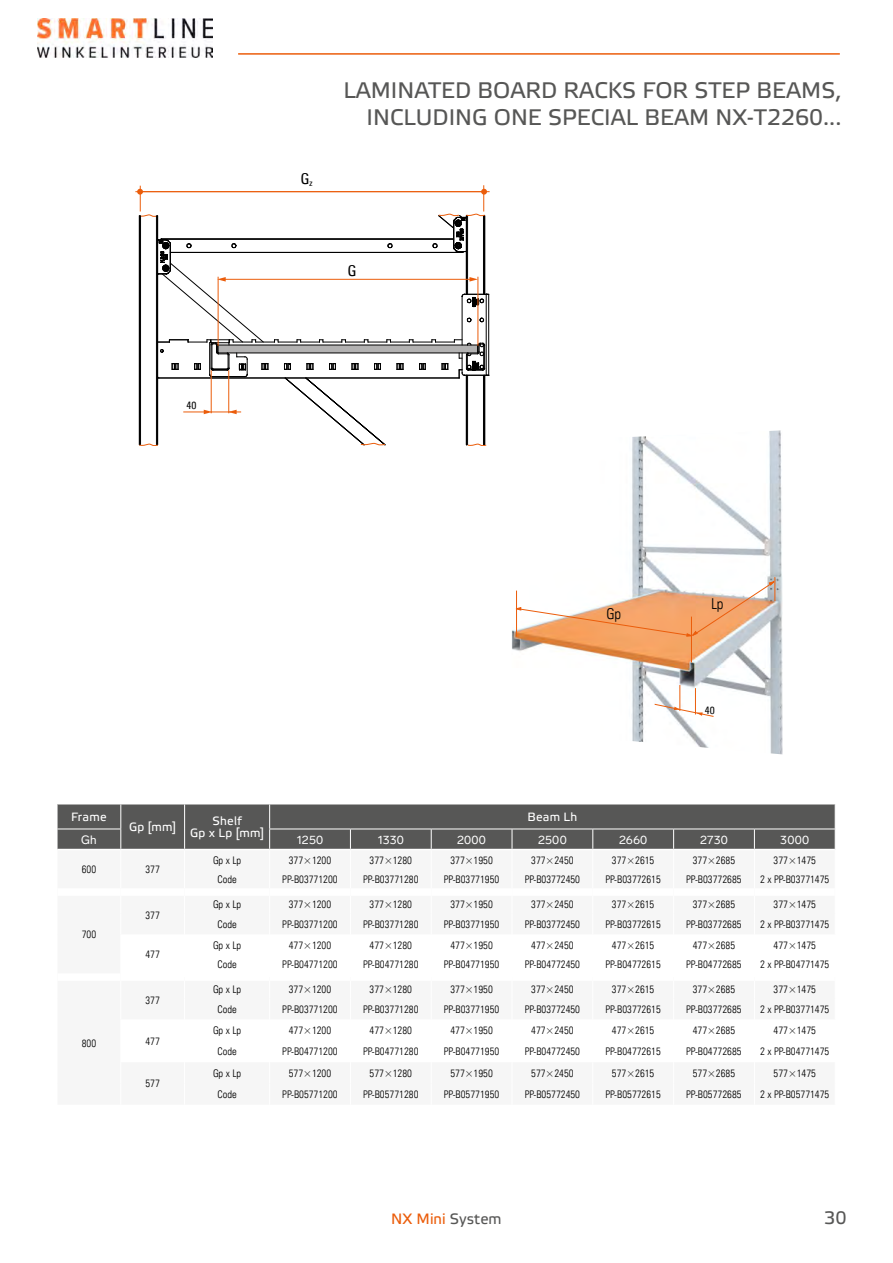
<style>
.page{position:relative;width:893px;height:1263px;background:#fff}
.page>*{position:absolute;margin:0;border:0;box-sizing:border-box;transform-origin:0 0}
.t1{font:22.5px/27px "Etelka Text";color:#575756;text-align:right}
.t2{font:18px "Etelka Text";color:#575756}
.t3{font:15px "Etelka Text";color:#eb5d0b}
.t4{font:15px "Zurich Lt Cn EU";color:#000}
.t5{font:15px "Zurich Cn EU";color:#000}
.t6{font:12px/12px "Etelka Text";letter-spacing:.02em;color:#fff;text-align:center}
.t7{font:12px "Lab Grotesque";letter-spacing:.01em;color:#fff}
.t8{font:10.5px "Zurich Lt Cn EU";color:#000}
.t9{font:10.5px "Zurich Cn EU";color:#000}
.s1{color:#575756}
</style>
<div class="page">
<hr style="left:238px;top:53px;width:602px;height:2px;background:#eb5d0b">
<img style="left:512px;top:430px;width:270px;height:324px">
<svg style="left:654px;top:685px;width:60px;height:32px"></svg>
<hr style="left:691px;top:617px;width:1px;height:45px;background:#eb5d0b">
<svg style="left:515px;top:577px;width:261px;height:60px"></svg>
<hr style="left:135px;top:191px;width:355px;height:1px;background:#eb5d0b">
<svg style="left:137px;top:185px;width:353px;height:261px"></svg>
<svg style="left:57px;top:804px;width:779px;height:45px;background:#5c5c5b"></svg>
<hr style="left:57px;top:829px;width:64px;height:1px;background:#fff">
<hr style="left:269px;top:829px;width:81px;height:1px;background:#fff">
<hr style="left:350px;top:829px;width:81px;height:1px;background:#fff">
<hr style="left:431px;top:829px;width:81px;height:1px;background:#fff">
<hr style="left:512px;top:829px;width:81px;height:1px;background:#fff">
<hr style="left:593px;top:829px;width:81px;height:1px;background:#fff">
<hr style="left:674px;top:829px;width:80px;height:1px;background:#fff">
<hr style="left:754px;top:829px;width:82px;height:1px;background:#fff">
<img style="left:37px;top:18px;width:175px;height:39px">
<p class="t9" style="left:186px;top:399px;width:12px">40</p>
<h3 class="t5" style="left:301px;top:170px;width:13px">G<sub>z</sub></h3>
<h1 class="t1" style="left:343px;top:77px;width:500px">LAMINATED BOARD RACKS FOR STEP BEAMS,<br>INCLUDING ONE SPECIAL BEAM NX-T2260...</h1>
<h3 class="t5" style="left:348px;top:261px;width:10px">G</h3>
<h3 class="t4" style="left:606px;top:604px;width:16px">Gp</h3>
<h3 class="t4" style="left:711px;top:595px;width:14px">Lp</h3>
<p class="t9" style="left:705px;top:704px;width:12px">40</p>
<p class="t6" style="left:129px;top:821px;width:49px">Gp [mm]</p>
<p class="t6" style="left:190px;top:815px;width:75px">Shelf<br>Gp x Lp [mm]</p>
<p class="t6" style="left:527px;top:811px;width:51px">Beam Lh</p>
<p class="t6" style="left:71px;top:811px;width:37px">Frame</p>
<p class="t7" style="left:81px;top:832px;width:17px">Gh</p>
<p class="t7" style="left:297px;top:832px;width:28px">1250</p>
<p class="t7" style="left:378px;top:832px;width:28px">1330</p>
<p class="t7" style="left:457px;top:832px;width:30px">2000</p>
<p class="t7" style="left:538px;top:832px;width:30px">2500</p>
<p class="t7" style="left:619px;top:832px;width:30px">2660</p>
<p class="t7" style="left:700px;top:832px;width:29px">2730</p>
<p class="t7" style="left:780px;top:832px;width:30px">3000</p>
<p class="t8" style="left:82px;top:863px;width:16px">600</p>
<p class="t8" style="left:145px;top:863px;width:16px">377</p>
<p class="t8" style="left:213px;top:854px;width:30px">Gp x Lp</p>
<p class="t8" style="left:289px;top:854px;width:44px">377×1200</p>
<p class="t8" style="left:370px;top:854px;width:44px">377×1280</p>
<p class="t8" style="left:450px;top:854px;width:44px">377×1950</p>
<p class="t8" style="left:531px;top:854px;width:44px">377×2450</p>
<p class="t8" style="left:612px;top:854px;width:44px">377×2615</p>
<p class="t8" style="left:693px;top:854px;width:44px">377×2685</p>
<p class="t8" style="left:773px;top:854px;width:44px">377×1475</p>
<p class="t8" style="left:217px;top:873px;width:21px">Code</p>
<p class="t8" style="left:282px;top:873px;width:57px">PP-B03771200</p>
<p class="t8" style="left:363px;top:873px;width:57px">PP-B03771280</p>
<p class="t8" style="left:444px;top:873px;width:57px">PP-B03771950</p>
<p class="t8" style="left:525px;top:873px;width:57px">PP-B03772450</p>
<p class="t8" style="left:605px;top:873px;width:57px">PP-B03772615</p>
<p class="t8" style="left:686px;top:873px;width:57px">PP-B03772685</p>
<p class="t8" style="left:760px;top:873px;width:71px">2 x PP-B03771475</p>
<p class="t8" style="left:82px;top:928px;width:16px">700</p>
<p class="t8" style="left:82px;top:1036px;width:16px">800</p>
<p class="t8" style="left:145px;top:909px;width:16px">377</p>
<p class="t8" style="left:145px;top:948px;width:16px">477</p>
<p class="t8" style="left:145px;top:994px;width:16px">377</p>
<p class="t8" style="left:145px;top:1034px;width:16px">477</p>
<p class="t8" style="left:145px;top:1077px;width:16px">577</p>
<p class="t8" style="left:213px;top:898px;width:30px">Gp x Lp</p>
<p class="t8" style="left:289px;top:898px;width:44px">377×1200</p>
<p class="t8" style="left:370px;top:898px;width:44px">377×1280</p>
<p class="t8" style="left:450px;top:898px;width:44px">377×1950</p>
<p class="t8" style="left:531px;top:898px;width:44px">377×2450</p>
<p class="t8" style="left:612px;top:898px;width:44px">377×2615</p>
<p class="t8" style="left:693px;top:898px;width:44px">377×2685</p>
<p class="t8" style="left:773px;top:898px;width:44px">377×1475</p>
<p class="t8" style="left:217px;top:917px;width:21px">Code</p>
<p class="t8" style="left:282px;top:917px;width:57px">PP-B03771200</p>
<p class="t8" style="left:363px;top:917px;width:57px">PP-B03771280</p>
<p class="t8" style="left:444px;top:917px;width:57px">PP-B03771950</p>
<p class="t8" style="left:525px;top:917px;width:57px">PP-B03772450</p>
<p class="t8" style="left:605px;top:917px;width:57px">PP-B03772615</p>
<p class="t8" style="left:686px;top:917px;width:57px">PP-B03772685</p>
<p class="t8" style="left:760px;top:917px;width:71px">2 x PP-B03771475</p>
<p class="t8" style="left:213px;top:939px;width:30px">Gp x Lp</p>
<p class="t8" style="left:289px;top:939px;width:44px">477×1200</p>
<p class="t8" style="left:370px;top:939px;width:44px">477×1280</p>
<p class="t8" style="left:450px;top:939px;width:44px">477×1950</p>
<p class="t8" style="left:531px;top:939px;width:44px">477×2450</p>
<p class="t8" style="left:612px;top:939px;width:44px">477×2615</p>
<p class="t8" style="left:693px;top:939px;width:44px">477×2685</p>
<p class="t8" style="left:773px;top:939px;width:44px">477×1475</p>
<p class="t8" style="left:217px;top:958px;width:21px">Code</p>
<p class="t8" style="left:282px;top:958px;width:57px">PP-B04771200</p>
<p class="t8" style="left:363px;top:958px;width:57px">PP-B04771280</p>
<p class="t8" style="left:444px;top:958px;width:57px">PP-B04771950</p>
<p class="t8" style="left:525px;top:958px;width:57px">PP-B04772450</p>
<p class="t8" style="left:605px;top:958px;width:57px">PP-B04772615</p>
<p class="t8" style="left:686px;top:958px;width:57px">PP-B04772685</p>
<p class="t8" style="left:760px;top:958px;width:71px">2 x PP-B04771475</p>
<p class="t8" style="left:213px;top:983px;width:30px">Gp x Lp</p>
<p class="t8" style="left:289px;top:983px;width:44px">377×1200</p>
<p class="t8" style="left:370px;top:983px;width:44px">377×1280</p>
<p class="t8" style="left:450px;top:983px;width:44px">377×1950</p>
<p class="t8" style="left:531px;top:983px;width:44px">377×2450</p>
<p class="t8" style="left:612px;top:983px;width:44px">377×2615</p>
<p class="t8" style="left:693px;top:983px;width:44px">377×2685</p>
<p class="t8" style="left:773px;top:983px;width:44px">377×1475</p>
<p class="t8" style="left:217px;top:1003px;width:21px">Code</p>
<p class="t8" style="left:282px;top:1003px;width:57px">PP-B03771200</p>
<p class="t8" style="left:363px;top:1003px;width:57px">PP-B03771280</p>
<p class="t8" style="left:444px;top:1003px;width:57px">PP-B03771950</p>
<p class="t8" style="left:525px;top:1003px;width:57px">PP-B03772450</p>
<p class="t8" style="left:605px;top:1003px;width:57px">PP-B03772615</p>
<p class="t8" style="left:686px;top:1003px;width:57px">PP-B03772685</p>
<p class="t8" style="left:760px;top:1003px;width:71px">2 x PP-B03771475</p>
<p class="t8" style="left:213px;top:1024px;width:30px">Gp x Lp</p>
<p class="t8" style="left:289px;top:1024px;width:44px">477×1200</p>
<p class="t8" style="left:370px;top:1024px;width:44px">477×1280</p>
<p class="t8" style="left:450px;top:1024px;width:44px">477×1950</p>
<p class="t8" style="left:531px;top:1024px;width:44px">477×2450</p>
<p class="t8" style="left:612px;top:1024px;width:44px">477×2615</p>
<p class="t8" style="left:693px;top:1024px;width:44px">477×2685</p>
<p class="t8" style="left:773px;top:1024px;width:44px">477×1475</p>
<p class="t8" style="left:217px;top:1045px;width:21px">Code</p>
<p class="t8" style="left:282px;top:1045px;width:57px">PP-B04771200</p>
<p class="t8" style="left:363px;top:1045px;width:57px">PP-B04771280</p>
<p class="t8" style="left:444px;top:1045px;width:57px">PP-B04771950</p>
<p class="t8" style="left:525px;top:1045px;width:57px">PP-B04772450</p>
<p class="t8" style="left:605px;top:1045px;width:57px">PP-B04772615</p>
<p class="t8" style="left:686px;top:1045px;width:57px">PP-B04772685</p>
<p class="t8" style="left:760px;top:1045px;width:71px">2 x PP-B04771475</p>
<p class="t8" style="left:213px;top:1066px;width:30px">Gp x Lp</p>
<p class="t8" style="left:289px;top:1066px;width:44px">577×1200</p>
<p class="t8" style="left:370px;top:1066px;width:44px">577×1280</p>
<p class="t8" style="left:450px;top:1066px;width:44px">577×1950</p>
<p class="t8" style="left:531px;top:1066px;width:44px">577×2450</p>
<p class="t8" style="left:612px;top:1066px;width:44px">577×2615</p>
<p class="t8" style="left:693px;top:1066px;width:44px">577×2685</p>
<p class="t8" style="left:773px;top:1066px;width:44px">577×1475</p>
<p class="t8" style="left:217px;top:1088px;width:21px">Code</p>
<p class="t8" style="left:282px;top:1088px;width:57px">PP-B05771200</p>
<p class="t8" style="left:363px;top:1088px;width:57px">PP-B05771280</p>
<p class="t8" style="left:444px;top:1088px;width:57px">PP-B05771950</p>
<p class="t8" style="left:525px;top:1088px;width:57px">PP-B05772450</p>
<p class="t8" style="left:605px;top:1088px;width:57px">PP-B05772615</p>
<p class="t8" style="left:686px;top:1088px;width:57px">PP-B05772685</p>
<p class="t8" style="left:760px;top:1088px;width:71px">2 x PP-B05771475</p>
<h3 class="t3" style="left:391px;top:1210px;width:112px">NX Mini <span class="s1">System</span></h3>
<h2 class="t2" style="left:824px;top:1207px;width:24px">30</h2>
</div>
